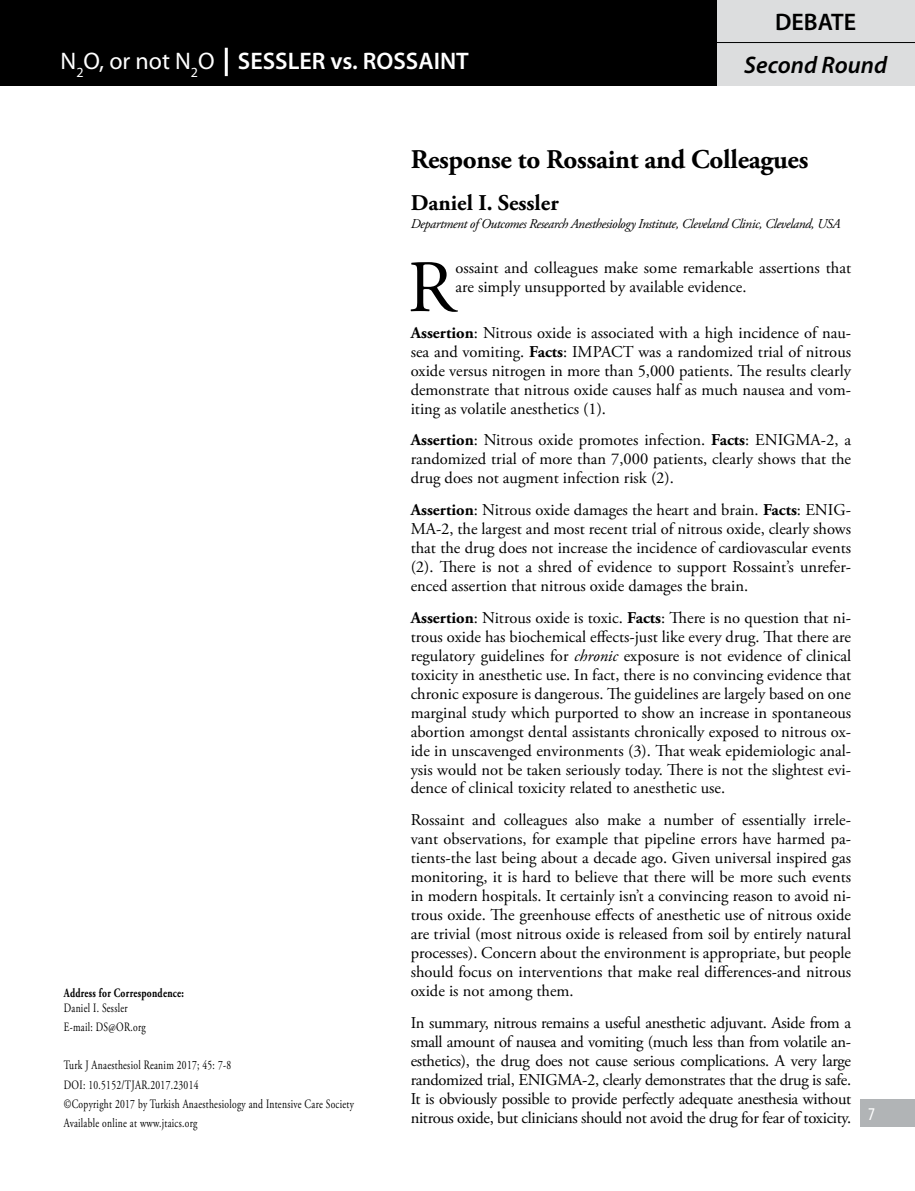
<style>
.page{position:relative;width:915px;height:1191px;background:#fff}
.page>*{position:absolute;margin:0;border:0;box-sizing:border-box;transform-origin:0 0}
.t1{font:73.8px "Adobe Garamond Pro";color:#000}
.t2{font:700 27px "Adobe Garamond Pro";letter-spacing:-.01em;color:#000}
.t3{font:600 24px "Myriad Pro";color:#fff}
.t4{font:italic 600 24px "Myriad Pro";color:#000}
.t5{font:600 24px "Myriad Pro";color:#000}
.t6{font:700 22.5px "Adobe Garamond Pro";color:#000}
.t7{font:condensed 18px "Myriad Pro";color:#fff}
.t8{font:16.5px/18.9px "Adobe Garamond Pro";color:#000;text-align:justify}
.t9{font:italic 13.5px "Adobe Garamond Pro";letter-spacing:-.03em;color:#000}
.t10{font:12.75px/19.2px "Adobe Garamond Pro";letter-spacing:.03em;color:#000;scale:.75 1}
.t11{font:700 12.75px "Adobe Garamond Pro";letter-spacing:.03em;color:#000;scale:.75 1}
.s1{font-weight:400}
.s2{font-weight:700}
.s3{font-style:italic}
</style>
<div class="page">
<div style="left:716px;top:0;width:198px;height:85px;background:#dcddde"></div>
<div style="left:0;top:0;width:716px;height:85px;background:#000"></div>
<hr style="left:225px;top:48px;width:3px;height:28px;background:#fff">
<hr style="left:707px;top:42px;width:207px;height:1px;background:#000">
<div style="left:859px;top:1099px;width:55px;height:28px;background:#b1b4b6"></div>
<h3 class="t5" style="left:774px;top:7px;width:82px">DEBATE</h3>
<h3 class="t3" style="left:61px;top:45px;width:409px"><span class="s1">N</span><sub>2</sub><span class="s1">O, or not N</span><sub>2</sub><span class="s1">O</span> SESSLER vs. ROSSAINT</h3>
<h3 class="t4" style="left:743px;top:50px;width:144px">Second Round</h3>
<p class="t11" style="left:64px;top:985px;width:162px">Address for Correspondence:</p>
<p class="t10" style="left:64px;top:998px;width:111px">Daniel I. Sessler<br>E-mail: DS@OR.org</p>
<p class="t10" style="left:64px;top:1056px;width:388px">Turk J Anaesthesiol Reanim 2017; 45: 7-8<br>DOI: 10.5152/TJAR.2017.23014<br>©Copyright 2017 by Turkish Anaesthesiology and Intensive Care Society Available online at www.jtaics.org</p>
<h2 class="t2" style="left:410px;top:144px;width:399px">Response to Rossaint and Colleagues</h2>
<h3 class="t6" style="left:410px;top:190px;width:149px">Daniel I. Sessler</h3>
<p class="t9" style="left:410px;top:216px;width:431px">Department of Outcomes Research Anesthesiology Institute, Cleveland Clinic, Cleveland, USA</p>
<h1 class="t1" style="left:407px;top:243px;width:49px">R</h1>
<p class="t8" style="left:455px;top:259px;width:397px">ossaint and colleagues make some remarkable assertions that are simply unsupported by available evidence.</p>
<p class="t8" style="left:410px;top:323px;width:442px"><span class="s2">Assertion</span>: Nitrous oxide is associated with a high incidence of nau&shy;sea and vomiting. <span class="s2">Facts</span>: IMPACT was a randomized trial of nitrous oxide versus nitrogen in more than 5,000 patients. The results clearly demonstrate that nitrous oxide causes half as much nausea and vom&shy;iting as volatile anesthetics (1).</p>
<p class="t8" style="left:410px;top:431px;width:442px"><span class="s2">Assertion</span>: Nitrous oxide promotes infection. <span class="s2">Facts</span>: ENIGMA-2, a randomized trial of more than 7,000 patients, clearly shows that the drug does not augment infection risk (2).</p>
<p class="t8" style="left:410px;top:501px;width:442px"><span class="s2">Assertion</span>: Nitrous oxide damages the heart and brain. <span class="s2">Facts</span>: ENIG-MA-2, the largest and most recent trial of nitrous oxide, clearly shows that the drug does not increase the incidence of cardiovascular events (2). There is not a shred of evidence to support Rossaint’s unrefer&shy;enced assertion that nitrous oxide damages the brain.</p>
<p class="t8" style="left:410px;top:608px;width:442px"><span class="s2">Assertion</span>: Nitrous oxide is toxic. <span class="s2">Facts</span>: There is no question that ni&shy;trous oxide has biochemical effects-just like every drug. That there are regulatory guidelines for <span class="s3">chronic</span> exposure is not evidence of clinical toxicity in anesthetic use. In fact, there is no convincing evidence that chronic exposure is dangerous. The guidelines are largely based on one marginal study which purported to show an increase in spontaneous abortion amongst dental assistants chronically exposed to nitrous ox&shy;ide in unscavenged environments (3). That weak epidemiologic anal&shy;ysis would not be taken seriously today. There is not the slightest evi&shy;dence of clinical toxicity related to anesthetic use.</p>
<p class="t8" style="left:410px;top:811px;width:442px">Rossaint and colleagues also make a number of essentially irrele&shy;vant observations, for example that pipeline errors have harmed pa&shy;tients-the last being about a decade ago. Given universal inspired gas monitoring, it is hard to believe that there will be more such events in modern hospitals. It certainly isn’t a convincing reason to avoid ni&shy;trous oxide. The greenhouse effects of anesthetic use of nitrous oxide are trivial (most nitrous oxide is released from soil by entirely natural processes). Concern about the environment is appropriate, but people should focus on interventions that make real differences-and nitrous oxide is not among them.</p>
<p class="t8" style="left:410px;top:1013px;width:442px">In summary, nitrous remains a useful anesthetic adjuvant. Aside from a small amount of nausea and vomiting (much less than from volatile an&shy;esthetics), the drug does not cause serious complications. A very large randomized trial, ENIGMA-2, clearly demonstrates that the drug is safe.<br>It is obviously possible to provide perfectly adequate anesthesia without nitrous oxide, but clinicians should not avoid the drug for fear of toxicity.</p>
<p class="t7" style="left:867px;top:1103px;width:8px">7</p>
</div>
